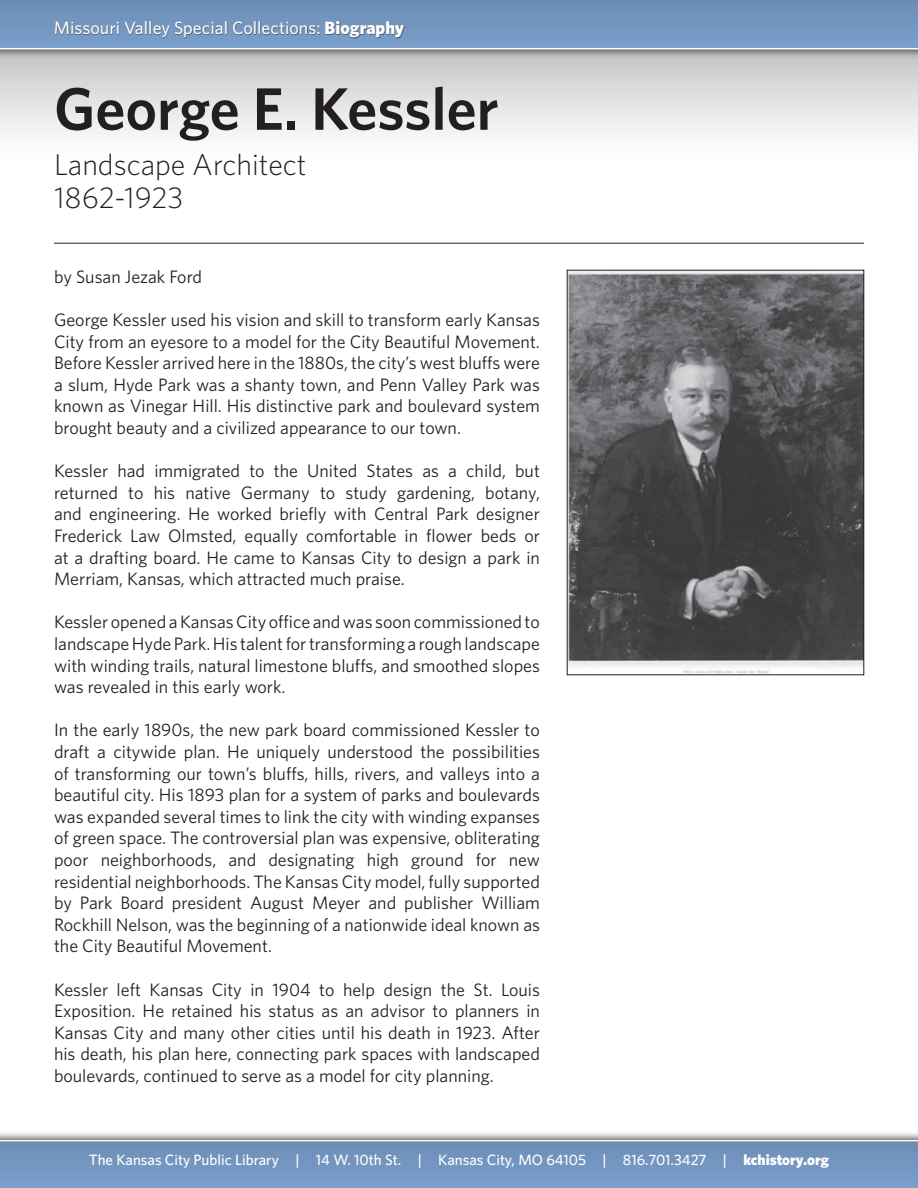
<style>
.page{position:relative;width:918px;height:1188px;background:#fff}
.page>*{position:absolute;margin:0;border:0;box-sizing:border-box;transform-origin:0 0}
.t1{font:600 60px "Whitney";color:#231f20}
.t2{font:300 30px "Whitney";color:#231f20}
.t3{font:18px/21.6px "Whitney";color:#231f20;text-align:justify}
.t4{font:500 18px "Whitney";color:#fff}
.t5{font:500 15px "Whitney";color:#fff}
.s1{font-weight:900}
</style>
<div class="page">
<div style="left:0;top:50px;width:918px;height:108px;background:linear-gradient(to bottom,#c5c5c6,#fff)"></div>
<div style="left:0;top:0;width:918px;height:60px;background:#231f20;opacity:.75"></div>
<div style="left:0;top:0;width:918px;height:48px;background:linear-gradient(to bottom,#6c8db4,#7b9fcc)"></div>
<div style="left:52px;top:16px;width:544px;height:41px;background:#231f20;opacity:.75"></div>
<div style="left:0;top:1130px;width:918px;height:58px;background:#231f20;opacity:.75"></div>
<svg style="left:0;top:1140px;width:918px;height:2px"></svg>
<div style="left:0;top:1142px;width:918px;height:46px;background:#7396c1"></div>
<hr style="left:54px;top:243px;width:810px;height:1px;background:#231f20">
<img style="left:569px;top:272px;width:293px;height:401px">
<div style="left:567px;top:270px;width:297px;height:405px;border:1px solid #231f20"></div>
<p class="t4" style="left:54px;top:17px;width:352px">Missouri Valley Special Collections: <span class="s1">Biography</span></p>
<p class="t1" style="left:54px;top:73px;width:446px">George E. Kessler</p>
<p class="t2" style="left:54px;top:147px;width:254px">Landscape Architect</p>
<p class="t2" style="left:54px;top:180px;width:131px">1862-1923</p>
<p class="t3" style="left:54px;top:265px;width:150px">by Susan Jezak Ford</p>
<p class="t3" style="left:54px;top:309px;width:487px">George Kessler used his vision and skill to transform early Kansas City from an eyesore to a model for the City Beautiful Movement.<br>Before Kessler arrived here in the 1880s, the city’s west bluffs were a slum, Hyde Park was a shanty town, and Penn Valley Park was known as Vinegar Hill. His distinctive park and boulevard system brought beauty and a civilized appearance to our town.</p>
<p class="t3" style="left:54px;top:460px;width:488px">Kessler had immigrated to the United States as a child, but returned to his native Germany to study gardening, botany, and engineering. He worked briefly with Central Park designer Frederick Law Olmsted, equally comfortable in flower beds or at a drafting board. He came to Kansas City to design a park in Merriam, Kansas, which attracted much praise.</p>
<p class="t3" style="left:54px;top:611px;width:487px">Kessler opened a Kansas City office and was soon commissioned to landscape Hyde Park. His talent for transforming a rough landscape with winding trails, natural limestone bluffs, and smoothed slopes was revealed in this early work.</p>
<p class="t3" style="left:54px;top:719px;width:488px">In the early 1890s, the new park board commissioned Kessler to draft a citywide plan. He uniquely understood the possibilities of transforming our town’s bluffs, hills, rivers, and valleys into a beautiful city. His 1893 plan for a system of parks and boulevards was expanded several times to link the city with winding expanses of green space. The controversial plan was expensive, obliterating poor neighborhoods, and designating high ground for new residential neighborhoods. The Kansas City model, fully supported by Park Board president August Meyer and publisher William Rockhill Nelson, was the beginning of a nationwide ideal known as the City Beautiful Movement.</p>
<p class="t3" style="left:54px;top:978px;width:488px">Kessler left Kansas City in 1904 to help design the St. Louis Exposition. He retained his status as an advisor to planners in Kansas City and many other cities until his death in 1923. After his death, his plan here, connecting park spaces with landscaped boulevards, continued to serve as a model for city planning.</p>
<p class="t5" style="left:89px;top:1151px;width:742px">The Kansas City Public Library | 14 W. 10th St. | Kansas City, MO 64105 | 816.701.3427 | <span class="s1">kchistory.org</span></p>
</div>
